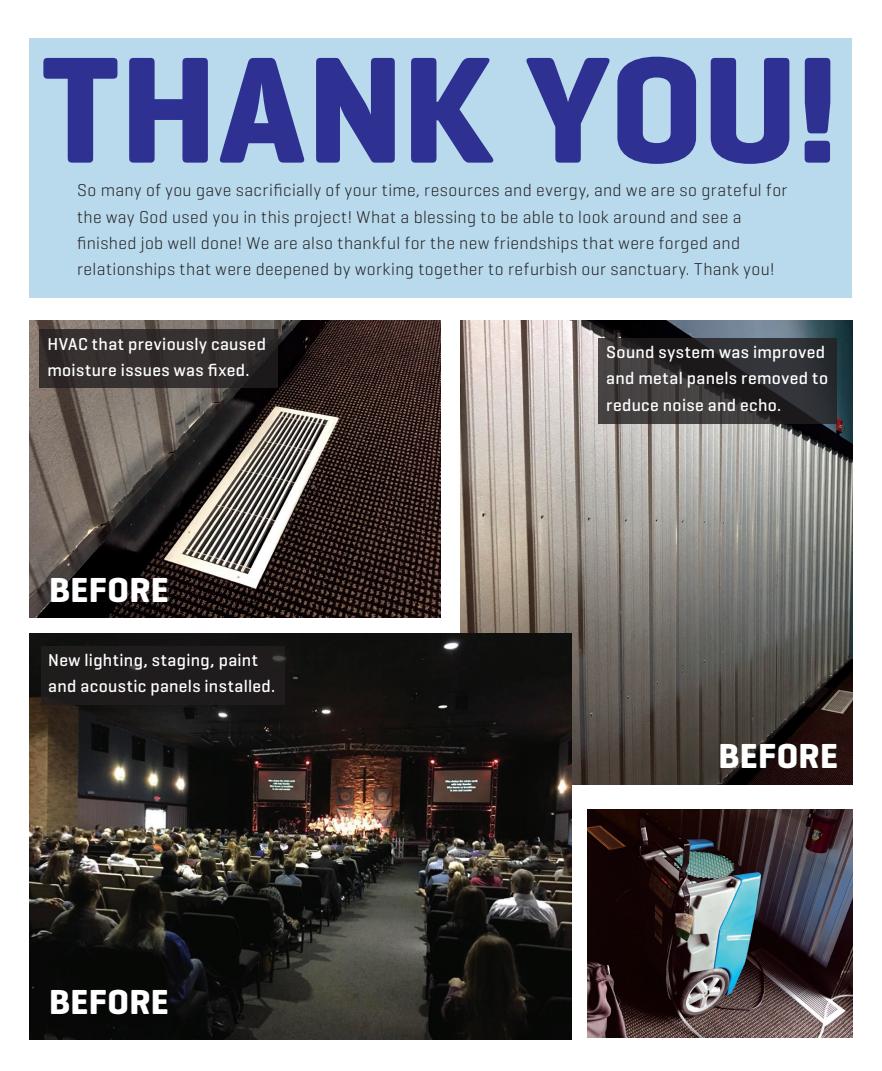
<style>
.page{position:relative;width:882px;height:1071px;background:#fff}
.page>*{position:absolute;margin:0;border:0;box-sizing:border-box;transform-origin:0 0}
.t1{font:700 154px "Geogrotesque";color:#2e3092}
.t2{font:700 35.35px "Geogrotesque";letter-spacing:.01em;color:#fff}
.t3{font:300 17.5px/26.2px "Geogrotesque";letter-spacing:.02em;color:#231f20}
.t4{font:500 17.5px/26.2px "Geogrotesque";letter-spacing:.02em;color:#fff}
</style>
<div class="page">
<img style="left:461px;top:320px;width:391px;height:465px">
<img style="left:30px;top:634px;width:541px;height:405px">
<img style="left:30px;top:320px;width:411px;height:298px">
<img style="left:587px;top:809px;width:265px;height:228px">
<div style="left:30px;top:38px;width:822px;height:260px;background:#b8daec"></div>
<svg style="left:40px;top:330px;width:238px;height:58px;background:#322c2c"></svg>
<div style="left:41px;top:646px;width:243px;height:58px;background:#231f20"></div>
<svg style="left:599px;top:338px;width:238px;height:86px;background:#323032"></svg>
<h1 class="t1" style="left:42px;top:14px;width:799px">THANK YOU!</h1>
<p class="t3" style="left:77px;top:177px;width:712px">So many of you gave sacrificially of your time, resources and evergy, and we are so grateful for the way God used you in this project! What a blessing to be able to look around and see a finished job well done! We are also thankful for the new friendships that were forged and relationships that were deepened by working together to refurbish our sanctuary. Thank you!</p>
<p class="t4" style="left:47px;top:330px;width:220px">HVAC that previously caused moisture issues was fixed.</p>
<h2 class="t2" style="left:49px;top:568px;width:121px">BEFORE</h2>
<p class="t4" style="left:48px;top:647px;width:229px">New lighting, staging, paint and acoustic panels installed.</p>
<h2 class="t2" style="left:49px;top:980px;width:121px">BEFORE</h2>
<p class="t4" style="left:606px;top:339px;width:223px">Sound system was improved and metal panels removed to reduce noise and echo.</p>
<h2 class="t2" style="left:718px;top:734px;width:121px">BEFORE</h2>
</div>
